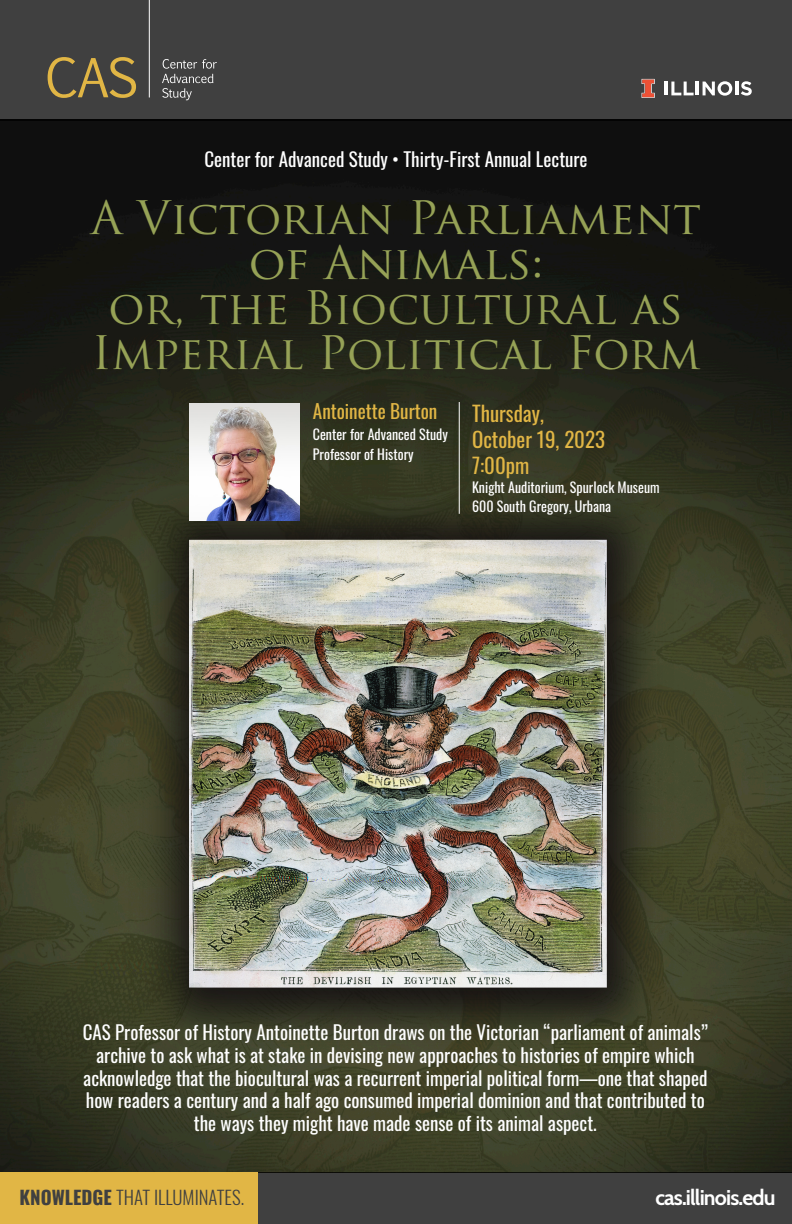
<style>
.page{position:relative;width:792px;height:1224px;background:#fff}
.page>*{position:absolute;margin:0;border:0;box-sizing:border-box;transform-origin:0 0}
.t1{font:45px/45px "Trajan Pro";color:#96a256;text-align:center}
.t2{font:700 21.3px "Cabin";letter-spacing:-.04em;color:#fff}
.t3{font:20.9px "Oswald";color:#e1b645}
.t4{font:19.2px "Oswald";color:#e1b645}
.t5{font:19px/22.8px "Oswald";color:#fff;text-align:center}
.t6{font:300 18.8px "Oswald";color:#404040}
.t7{font:14px/20.5px "Oswald";color:#fff}
.s1{font-weight:700}
</style>
<div class="page">
<img style="left:0;top:120px;width:792px;height:1053px">
<img style="left:57px;top:369px;width:685px;height:777px">
<div style="left:0;top:0;width:792px;height:120px;background:#404040"></div>
<div style="left:0;top:1173px;width:792px;height:51px;background:#404040"></div>
<svg style="left:48px;top:57px;width:88px;height:41px"></svg>
<hr style="left:149px;top:0;width:1px;height:97px;background:#fff">
<svg style="left:162px;top:59px;width:55px;height:41px"></svg>
<svg style="left:642px;top:79px;width:13px;height:19px"></svg>
<svg style="left:665px;top:81px;width:87px;height:15px"></svg>
<div style="left:0;top:1173px;width:258px;height:51px;background:#e1b645"></div>
<img style="left:189px;top:403px;width:110px;height:117px">
<hr style="left:459px;top:402px;width:1px;height:112px;background:#fff">
<p class="t5" style="left:204px;top:146px;width:385px">Center for Advanced Study • Thirty-First Annual Lecture</p>
<p class="t1" style="left:91px;top:195px;width:612px">A Victorian Parliament</p>
<p class="t1" style="left:109px;top:240px;width:576px">of Animals:<br>or, the Biocultural as</p>
<p class="t1" style="left:92px;top:330px;width:610px">Imperial Political Form</p>
<p class="t4" style="left:313px;top:394px;width:126px">Antoinette Burton</p>
<p class="t7" style="left:313px;top:423px;width:137px">Center for Advanced Study<br>Professor of History</p>
<p class="t3" style="left:472px;top:395px;width:73px">Thursday,</p>
<p class="t3" style="left:472px;top:421px;width:135px">October 19, 2023</p>
<p class="t3" style="left:472px;top:447px;width:59px">7:00pm</p>
<p class="t7" style="left:472px;top:476px;width:189px">Knight Auditorium, Spurlock Museum</p>
<p class="t7" style="left:472px;top:495px;width:141px">600 South Gregory, Urbana</p>
<p class="t5" style="left:83px;top:1019px;width:627px">CAS Professor of History Antoinette Burton draws on the Victorian “parliament of animals” archive to ask what is at stake in devising new approaches to histories of empire which acknowledge that the biocultural was a recurrent imperial political form—one that shaped how readers a century and a half ago consumed imperial dominion and that contributed to the ways they might have made sense of its animal aspect.</p>
<p class="t6" style="left:20px;top:1181px;width:226px"><span class="s1">KNOWLEDGE</span> THAT ILLUMINATES.</p>
<p class="t2" style="left:655px;top:1181px;width:122px">cas.illinois.edu</p>
</div>
